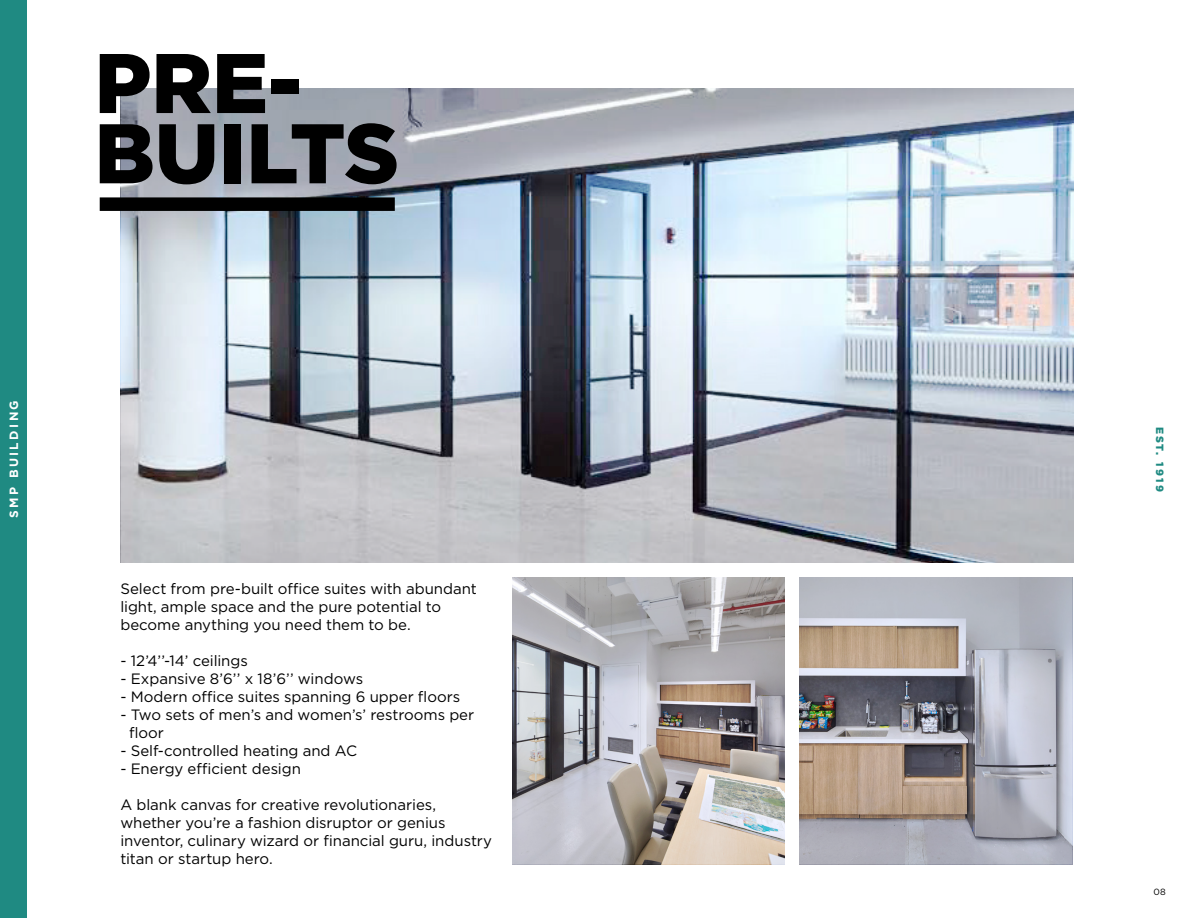
<style>
.page{position:relative;width:1188px;height:918px;background:#fff}
.page>*{position:absolute;margin:0;border:0;box-sizing:border-box;transform-origin:0 0}
.t1{font:900 84.3px/70.2px "Gotham";color:#000}
.t2{font:15px/18px "Gotham";letter-spacing:-.005em;color:#000}
.t3{font:700 12px "Gotham";letter-spacing:.2em;color:#fff}
.t4{font:900 10.5px "Gotham";letter-spacing:.2em;color:#1f8a82}
.t5{font:9px "Gotham";color:#000}
</style>
<div class="page">
<div style="left:0;top:0;width:27px;height:918px;background:#1f8a82"></div>
<img style="left:121px;top:89px;width:953px;height:474px">
<div style="left:100px;top:197px;width:295px;height:14px;background:#000"></div>
<svg style="left:512px;top:578px;width:273px;height:286px;background:#aba8a9"></svg>
<svg style="left:800px;top:578px;width:272px;height:286px;background:#a6a2a5"></svg>
<h1 class="t1" style="left:94px;top:46px;width:306px">PRE-<br>BUILTS</h1>
<p class="t3" style="left:6px;top:518px;width:119px;rotate:-90deg">SMP BUILDING</p>
<p class="t2" style="left:120px;top:579px;width:358px">Select from pre-built office suites with abundant light, ample space and the pure potential to become anything you need them to be.</p>
<p class="t2" style="left:120px;top:651px;width:129px">- 12’4’’-14’ ceilings</p>
<p class="t2" style="left:120px;top:669px;width:244px">- Expansive 8’6’’ x 18’6’’ windows</p>
<p class="t2" style="left:120px;top:687px;width:341px">- Modern office suites spanning 6 upper floors</p>
<p class="t2" style="left:129px;top:705px;width:347px;text-indent:-9px">- Two sets of men’s and women’s’ restrooms per floor</p>
<p class="t2" style="left:120px;top:741px;width:238px">- Self-controlled heating and AC</p>
<p class="t2" style="left:120px;top:759px;width:182px">- Energy efficient design</p>
<p class="t2" style="left:120px;top:795px;width:373px">A blank canvas for creative revolutionaries, whether you’re a fashion disruptor or genius inventor, culinary wizard or financial guru, industry titan or startup hero.</p>
<p class="t4" style="left:1166px;top:427px;width:66px;rotate:90deg">EST. 1919</p>
<p class="t5" style="left:1153px;top:886px;width:14px">08</p>
</div>
